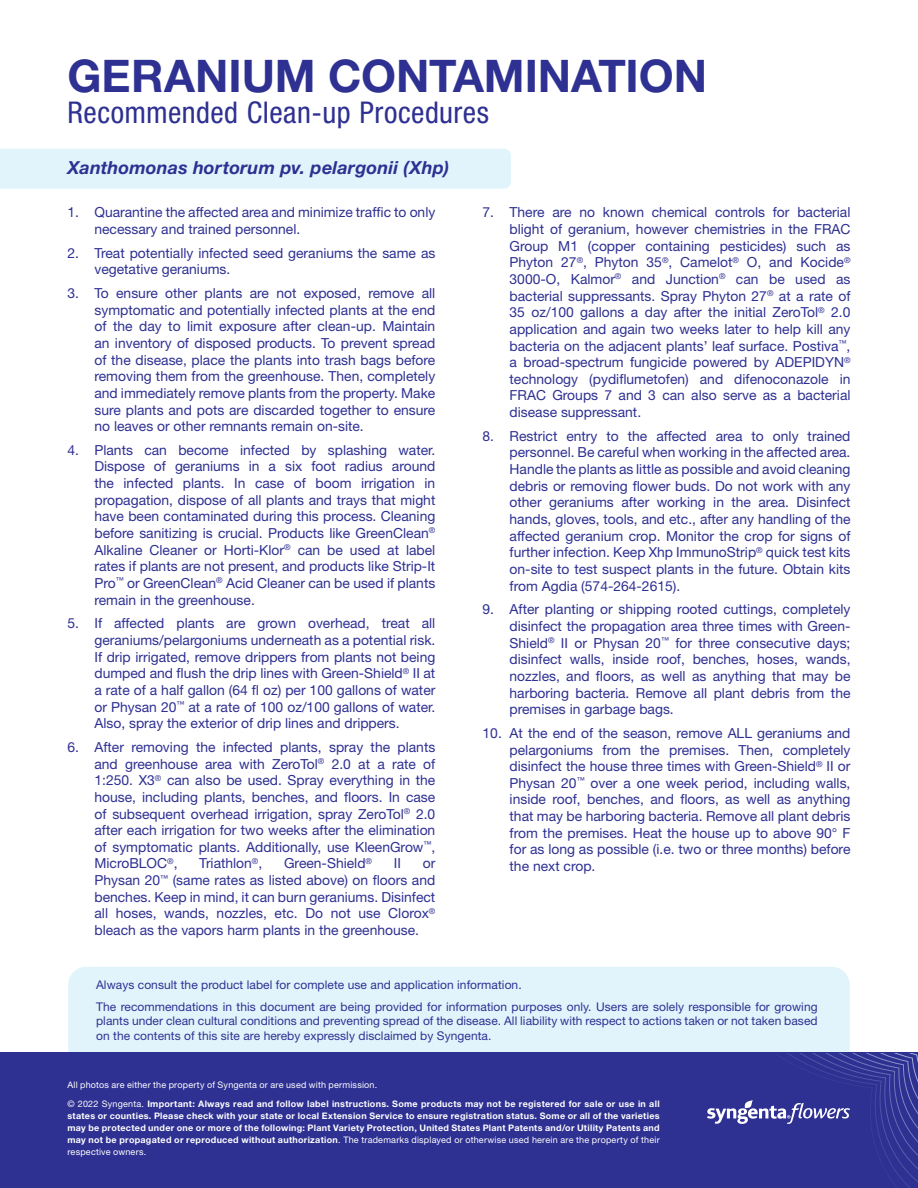
<style>
.page{position:relative;width:918px;height:1188px;background:#fff}
.page>*{position:absolute;margin:0;border:0;box-sizing:border-box;transform-origin:0 0}
.t1{font:700 45px "Helvetica Neue LT Pro";color:#2e3092}
.t2{font:condensed 30px "Helvetica Neue LT Pro";letter-spacing:.015em;color:#2e3092}
.t3{font:italic 700 18px "Helvetica Neue LT Pro";letter-spacing:.01em;color:#2e3092}
.t4{font:13.8px/16.6px "Helvetica Neue LT Pro";color:#2e3092;text-align:justify}
.Foundation_Number{font:12px/14.4px "Helvetica Neue LT Pro";letter-spacing:.005em;color:#2e3092;text-align:justify}
.Legal_Footer_-_White{font:700 9px/12px "Helvetica Neue LT Pro";letter-spacing:.03em;color:#fff;text-align:justify}
.Legal_Footer_-_White-2{font:9px "Helvetica Neue LT Pro";letter-spacing:.025em;color:#fff}
.s1{font-weight:400}
</style>
<div class="page">
<div style="left:68px;top:967px;width:782px;height:111px;background:#e1f4fc;border-radius:18px"></div>
<div style="left:0;top:1053px;width:918px;height:135px;background:#2e3092"></div>
<svg style="left:707px;top:1053px;width:211px;height:135px"></svg>
<div style="left:0;top:149px;width:511px;height:40px;background:#e1f4fc"></div>
<p class="t1" style="left:67px;top:48px;width:641px">GERANIUM CONTAMINATION</p>
<p class="t2" style="left:67px;top:95px;width:423px">Recommended Clean-up Procedures</p>
<p class="t3" style="left:68px;top:156px;width:383px">Xanthomonas hortorum pv. pelargonii (Xhp)</p>
<p class="t4" style="left:94px;top:204px;width:342px;text-indent:-27px">1. Quarantine the affected area and minimize traffic to only necessary and trained personnel.</p>
<p class="t4" style="left:94px;top:244px;width:342px;text-indent:-27px">2. Treat potentially infected seed geraniums the same as vegetative geraniums.</p>
<p class="t4" style="left:94px;top:284px;width:342px;text-indent:-27px">3. To ensure other plants are not exposed, remove all symptomatic and potentially infected plants at the end of the day to limit exposure after clean-up. Maintain an inventory of disposed products. To prevent spread of the disease, place the plants into trash bags before removing them from the greenhouse. Then, completely and immediately remove plants from the property. Make sure plants and pots are discarded together to ensure no leaves or other remnants remain on-site.</p>
<p class="t4" style="left:94px;top:441px;width:342px;text-indent:-27px">4. Plants can become infected by splashing water.<br>Dispose of geraniums in a six foot radius around the infected plants. In case of boom irrigation in propagation, dispose of all plants and trays that might have been contaminated during this process. Cleaning before sanitizing is crucial. Products like GreenClean<sup>® </sup>Alkaline Cleaner or Horti-Klor<sup>®</sup> can be used at label rates if plants are not present, and products like Strip-It Pro<sup>™</sup> or GreenClean<sup>®</sup> Acid Cleaner can be used if plants remain in the greenhouse.</p>
<p class="t4" style="left:94px;top:615px;width:342px;text-indent:-27px">5. If affected plants are grown overhead, treat all geraniums/pelargoniums underneath as a potential risk.<br>If drip irrigated, remove drippers from plants not being dumped and flush the drip lines with Green-Shield<sup>®</sup> II at a rate of a half gallon (64 fl oz) per 100 gallons of water or Physan 20<sup>™</sup> at a rate of 100 oz/100 gallons of water.<br>Also, spray the exterior of drip lines and drippers.</p>
<p class="t4" style="left:94px;top:738px;width:342px;text-indent:-27px">6. After removing the infected plants, spray the plants and greenhouse area with ZeroTol<sup>®</sup> 2.0 at a rate of 1:250. X3<sup>®</sup> can also be used. Spray everything in the house, including plants, benches, and floors. In case of subsequent overhead irrigation, spray ZeroTol<sup>®</sup> 2.0 after each irrigation for two weeks after the elimination of symptomatic plants. Additionally, use KleenGrow<sup>™</sup>, MicroBLOC<sup>®</sup>,</p>
<p class="t4" style="left:199px;top:855px;width:65px">Triathlon<sup>®</sup>,</p>
<p class="t4" style="left:284px;top:855px;width:89px">Green-Shield<sup>®</sup></p>
<p class="t4" style="left:394px;top:855px;width:9px">II</p>
<p class="t4" style="left:94px;top:855px;width:342px;text-indent:328px">or Physan 20<sup>™</sup> (same rates as listed above) on floors and benches. Keep in mind, it can burn geraniums. Disinfect all hoses, wands, nozzles, etc. Do not use Clorox<sup>® </sup>bleach as the vapors harm plants in the greenhouse.</p>
<p class="t4" style="left:510px;top:204px;width:342px;text-indent:-27px">7. There are no known chemical controls for bacterial blight of geranium, however chemistries in the FRAC Group M1 (copper containing pesticides) such as Phyton 27<sup>®</sup>, Phyton 35<sup>®</sup>, Camelot<sup>®</sup> O, and Kocide<sup>® </sup>3000-O, Kalmor<sup>®</sup> and Junction<sup>®</sup> can be used as bacterial suppressants. Spray Phyton 27<sup>®</sup> at a rate of 35 oz/100 gallons a day after the initial ZeroTol<sup>®</sup> 2.0 application and again two weeks later to help kill any bacteria on the adjacent plants’ leaf surface. Postiva<sup>™</sup>, a broad-spectrum fungicide powered by ADEPIDYN<sup>® </sup>technology (pydiflumetofen) and difenoconazole in FRAC Groups 7 and 3 can also serve as a bacterial disease suppressant.</p>
<p class="t4" style="left:510px;top:427px;width:342px;text-indent:-27px">8. Restrict entry to the affected area to only trained personnel. Be careful when working in the affected area.<br>Handle the plants as little as possible and avoid cleaning debris or removing flower buds. Do not work with any other geraniums after working in the area. Disinfect hands, gloves, tools, and etc., after any handling of the affected geranium crop. Monitor the crop for signs of further infection. Keep Xhp ImmunoStrip<sup>®</sup> quick test kits on-site to test suspect plants in the future. Obtain kits from Agdia (574-264-2615).</p>
<p class="t4" style="left:510px;top:601px;width:342px;text-indent:-27px">9. After planting or shipping rooted cuttings, completely disinfect the propagation area three times with Green-Shield<sup>®</sup> II or Physan 20<sup>™</sup> for three consecutive days; disinfect walls, inside roof, benches, hoses, wands, nozzles, and floors, as well as anything that may be harboring bacteria. Remove all plant debris from the premises in garbage bags.</p>
<p class="t4" style="left:510px;top:724px;width:342px;text-indent:-27px">10. At the end of the season, remove ALL geraniums and pelargoniums from the premises. Then, completely disinfect the house three times with Green-Shield<sup>®</sup> II or Physan 20<sup>™</sup> over a one week period, including walls, inside roof, benches, and floors, as well as anything that may be harboring bacteria. Remove all plant debris from the premises. Heat the house up to above 90° F for as long as possible (i.e. two or three months) before the next crop.</p>
<p class="Foundation_Number" style="left:96px;top:978px;width:427px">Always consult the product label for complete use and application information.</p>
<p class="Foundation_Number" style="left:96px;top:999px;width:723px">The recommendations in this document are being provided for information purposes only. Users are solely responsible for growing plants under clean cultural conditions and preventing spread of the disease. All liability with respect to actions taken or not taken based on the contents of this site are hereby expressly disclaimed by Syngenta.</p>
<p class="Legal_Footer_-_White-2" style="left:67px;top:1079px;width:311px">All photos are either the property of Syngenta or are used with permission.</p>
<p class="Legal_Footer_-_White" style="left:67px;top:1097px;width:594px"><span class="s1">© 2022 Syngenta.</span> Important: Always read and follow label instructions. Some products may not be registered for sale or use in all states or counties. Please check with your state or local Extension Service to ensure registration status. Some or all of the varieties may be protected under one or more of the following: Plant Variety Protection, United States Plant Patents and/or Utility Patents and may not be propagated or reproduced without authorization<span class="s1">. The trademarks displayed or otherwise used herein are the property of their respective owners.</span></p>
</div>
